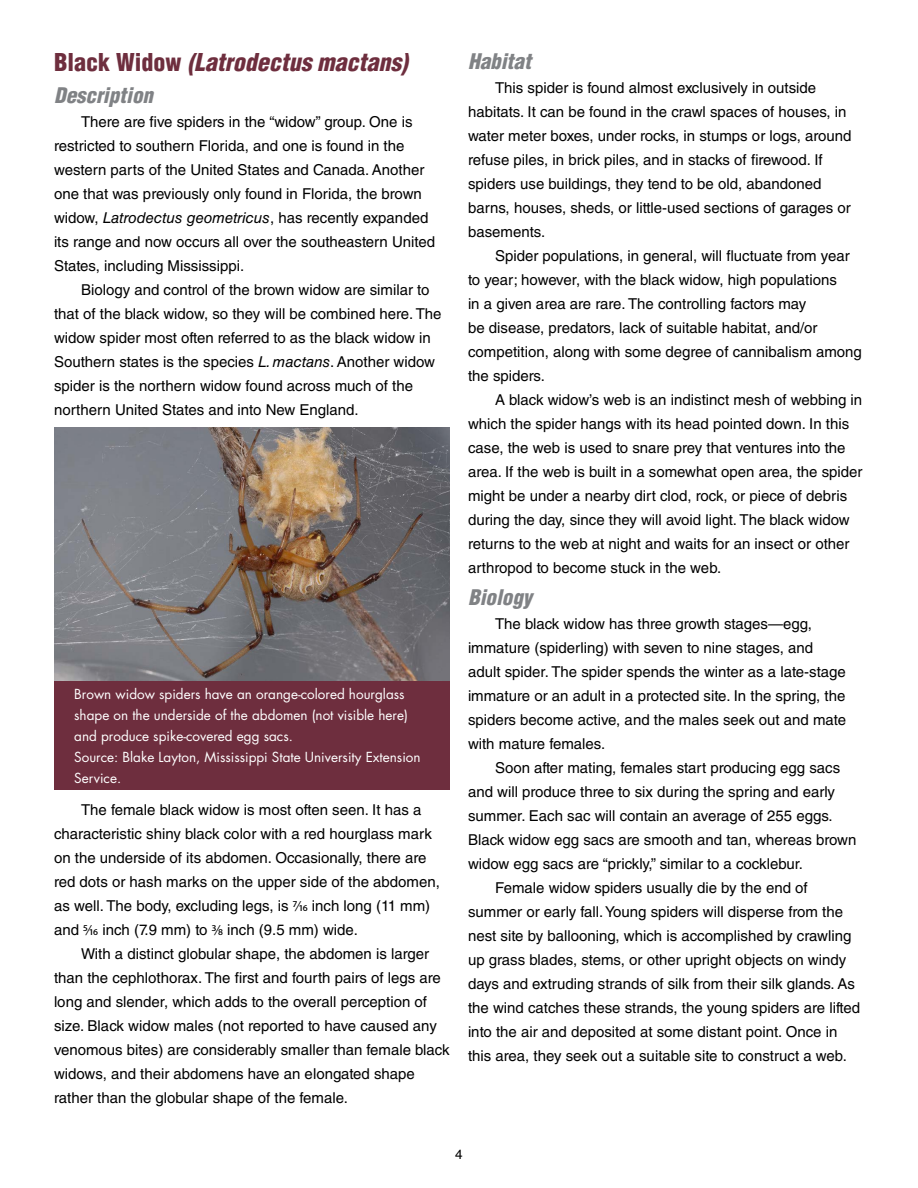
<style>
.page{position:relative;width:918px;height:1188px;background:#fff}
.page>*{position:absolute;margin:0;border:0;box-sizing:border-box;transform-origin:0 0}
.t1{font:italic 900 condensed 24px "Helvetica LT Std";color:#6e2e3e}
.t2{font:italic 900 condensed 21px "Helvetica LT Std";color:#808285}
.body_text{font:15px/24px "Helvetica LT Std";color:#000}
.t3{font:13.5px/21px "Futura Std";color:#fff}
.t4{font:13.5px "Helvetica";color:#000}
.s1{font-style:normal}
.s2{font-style:italic}
.s3{font-family:"Myriad Pro"}
</style>
<div class="page">
<img style="left:54px;top:428px;width:396px;height:253px">
<div style="left:54px;top:681px;width:396px;height:109px;background:#6e2e3e"></div>
<h2 class="t1" style="left:54px;top:47px;width:355px"><span class="s1">Black Widow</span> (Latrodectus mactans)</h2>
<h3 class="t2" style="left:54px;top:82px;width:101px">Description</h3>
<p class="body_text" style="left:54px;top:110px;width:383px;text-indent:27px">There are five spiders in the “widow” group. One is restricted to southern Florida, and one is found in the western parts of the United States and Canada. Another one that was previously only found in Florida, the brown widow, <span class="s2">Latrodectus geometricus</span>, has recently expanded its range and now occurs all over the southeastern United States, including Mississippi.</p>
<p class="body_text" style="left:54px;top:278px;width:389px;text-indent:27px">Biology and control of the brown widow are similar to that of the black widow, so they will be combined here. The widow spider most often referred to as the black widow in Southern states is the species <span class="s2">L. mactans</span>. Another widow spider is the northern widow found across much of the northern United States and into New England.</p>
<p class="t3" style="left:74px;top:684px;width:335px">Brown widow spiders have an orange-colored hourglass shape on the underside of the abdomen (not visible here) and produce spike-covered egg sacs.</p>
<p class="t3" style="left:74px;top:747px;width:348px">Source: Blake Layton, Mississippi State University Extension<br>Service.</p>
<p class="body_text" style="left:54px;top:798px;width:387px;text-indent:27px">The female black widow is most often seen. It has a characteristic shiny black color with a red hourglass mark on the underside of its abdomen. Occasionally, there are red dots or hash marks on the upper side of the abdomen, as well. The body, excluding legs, is <span class="s3">7/16</span> inch long (11 mm) and <span class="s3">5/16</span> inch (7.9 mm) to <span class="s3">3/8</span> inch (9.5 mm) wide.</p>
<p class="body_text" style="left:54px;top:942px;width:397px;text-indent:27px">With a distinct globular shape, the abdomen is larger than the cephlothorax. The first and fourth pairs of legs are long and slender, which adds to the overall perception of size. Black widow males (not reported to have caused any venomous bites) are considerably smaller than female black widows, and their abdomens have an elongated shape rather than the globular shape of the female.</p>
<h3 class="t2" style="left:468px;top:48px;width:65px">Habitat</h3>
<p class="body_text" style="left:468px;top:76px;width:385px;text-indent:27px">This spider is found almost exclusively in outside habitats. It can be found in the crawl spaces of houses, in water meter boxes, under rocks, in stumps or logs, around refuse piles, in brick piles, and in stacks of firewood. If spiders use buildings, they tend to be old, abandoned barns, houses, sheds, or little-used sections of garages or basements.</p>
<p class="body_text" style="left:468px;top:244px;width:395px;text-indent:27px">Spider populations, in general, will fluctuate from year to year; however, with the black widow, high populations<br>in a given area are rare. The controlling factors may<br>be disease, predators, lack of suitable habitat, and/or competition, along with some degree of cannibalism among the spiders.</p>
<p class="body_text" style="left:468px;top:388px;width:396px;text-indent:27px">A black widow’s web is an indistinct mesh of webbing in which the spider hangs with its head pointed down. In this case, the web is used to snare prey that ventures into the area. If the web is built in a somewhat open area, the spider might be under a nearby dirt clod, rock, or piece of debris during the day, since they will avoid light. The black widow returns to the web at night and waits for an insect or other arthropod to become stuck in the web.</p>
<h3 class="t2" style="left:468px;top:584px;width:66px">Biology</h3>
<p class="body_text" style="left:468px;top:612px;width:380px;text-indent:27px">The black widow has three growth stages—egg, immature (spiderling) with seven to nine stages, and adult spider. The spider spends the winter as a late-stage immature or an adult in a protected site. In the spring, the spiders become active, and the males seek out and mate with mature females.</p>
<p class="body_text" style="left:468px;top:756px;width:390px;text-indent:27px">Soon after mating, females start producing egg sacs and will produce three to six during the spring and early summer. Each sac will contain an average of 255 eggs.<br>Black widow egg sacs are smooth and tan, whereas brown widow egg sacs are “prickly,” similar to a cocklebur.</p>
<p class="body_text" style="left:468px;top:876px;width:394px;text-indent:27px">Female widow spiders usually die by the end of summer or early fall. Young spiders will disperse from the nest site by ballooning, which is accomplished by crawling up grass blades, stems, or other upright objects on windy days and extruding strands of silk from their silk glands. As the wind catches these strands, the young spiders are lifted into the air and deposited at some distant point. Once in this area, they seek out a suitable site to construct a web.</p>
<p class="t4" style="left:455px;top:1144px;width:9px">4</p>
</div>
